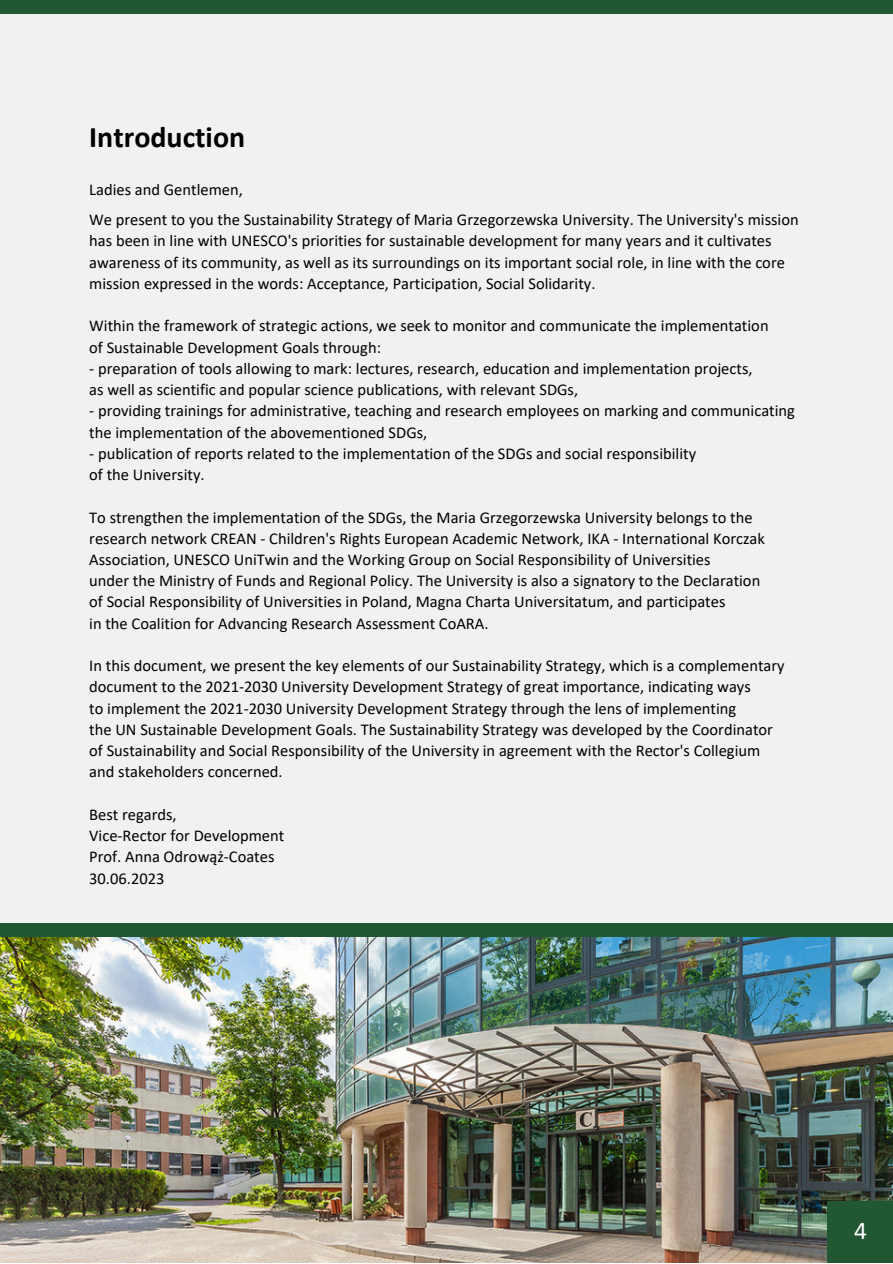
<style>
.page{position:relative;width:893px;height:1264px;background:#fff}
.page>*{position:absolute;margin:0;border:0;box-sizing:border-box;transform-origin:0 0}
.t1{font:700 30px "Calibri";color:#000}
.t2{font:25.5px "Calibri";color:#fff}
.t3{font:16.5px/21.3px "Calibri";color:#000}
</style>
<div class="page">
<div style="left:0;top:0;width:892px;height:1262px;background:#f1f1f1"></div>
<div style="left:0;top:0;width:892px;height:14px;background:#215732"></div>
<img style="left:0;top:937px;width:892px;height:325px">
<div style="left:0;top:923px;width:892px;height:14px;background:#215732"></div>
<div style="left:827px;top:1200px;width:65px;height:62px;background:#215732"></div>
<p class="t1" style="left:89px;top:125px;width:157px">Introduction</p>
<p class="t3" style="left:89px;top:180px;width:155px">Ladies and Gentlemen,</p>
<p class="t3" style="left:89px;top:210px;width:711px">We present to you the Sustainability Strategy of Maria Grzegorzewska University. The University's mission has been in line with UNESCO's priorities for sustainable development for many years and it cultivates awareness of its community, as well as its surroundings on its important social role, in line with the core mission expressed in the words: Acceptance, Participation, Social Solidarity.</p>
<p class="t3" style="left:89px;top:316px;width:680px">Within the framework of strategic actions, we seek to monitor and communicate the implementation</p>
<p class="t3" style="left:89px;top:338px;width:293px">of Sustainable Development Goals through:</p>
<p class="t3" style="left:89px;top:359px;width:664px">- preparation of tools allowing to mark: lectures, research, education and implementation projects,</p>
<p class="t3" style="left:89px;top:380px;width:490px">as well as scientific and popular science publications, with relevant SDGs,</p>
<p class="t3" style="left:89px;top:401px;width:707px">- providing trainings for administrative, teaching and research employees on marking and communicating the implementation of the abovementioned SDGs,</p>
<p class="t3" style="left:89px;top:444px;width:608px">- publication of reports related to the implementation of the SDGs and social responsibility</p>
<p class="t3" style="left:89px;top:465px;width:117px">of the University.</p>
<p class="t3" style="left:89px;top:507px;width:677px">To strengthen the implementation of the SDGs, the Maria Grzegorzewska University belongs to the research network CREAN - Children's Rights European Academic Network, IKA - International Korczak<br>Association, UNESCO UniTwin and the Working Group on Social Responsibility of Universities</p>
<p class="t3" style="left:89px;top:571px;width:672px">under the Ministry of Funds and Regional Policy. The University is also a signatory to the Declaration</p>
<p class="t3" style="left:89px;top:592px;width:637px">of Social Responsibility of Universities in Poland, Magna Charta Universitatum, and participates</p>
<p class="t3" style="left:89px;top:614px;width:401px">in the Coalition for Advancing Research Assessment CoARA.</p>
<p class="t3" style="left:89px;top:656px;width:696px">In this document, we present the key elements of our Sustainability Strategy, which is a complementary document to the 2021-2030 University Development Strategy of great importance, indicating ways</p>
<p class="t3" style="left:89px;top:699px;width:648px">to implement the 2021-2030 University Development Strategy through the lens of implementing</p>
<p class="t3" style="left:89px;top:720px;width:685px">the UN Sustainable Development Goals. The Sustainability Strategy was developed by the Coordinator</p>
<p class="t3" style="left:89px;top:741px;width:672px">of Sustainability and Social Responsibility of the University in agreement with the Rector's Collegium</p>
<p class="t3" style="left:89px;top:762px;width:195px">and stakeholders concerned.</p>
<p class="t3" style="left:89px;top:805px;width:89px">Best regards,</p>
<p class="t3" style="left:89px;top:826px;width:196px">Vice-Rector for Development</p>
<p class="t3" style="left:89px;top:847px;width:187px">Prof. Anna Odrowąż-Coates</p>
<p class="t3" style="left:89px;top:868px;width:77px">30.06.2023</p>
<p class="t2" style="left:854px;top:1219px;width:14px">4</p>
</div>
